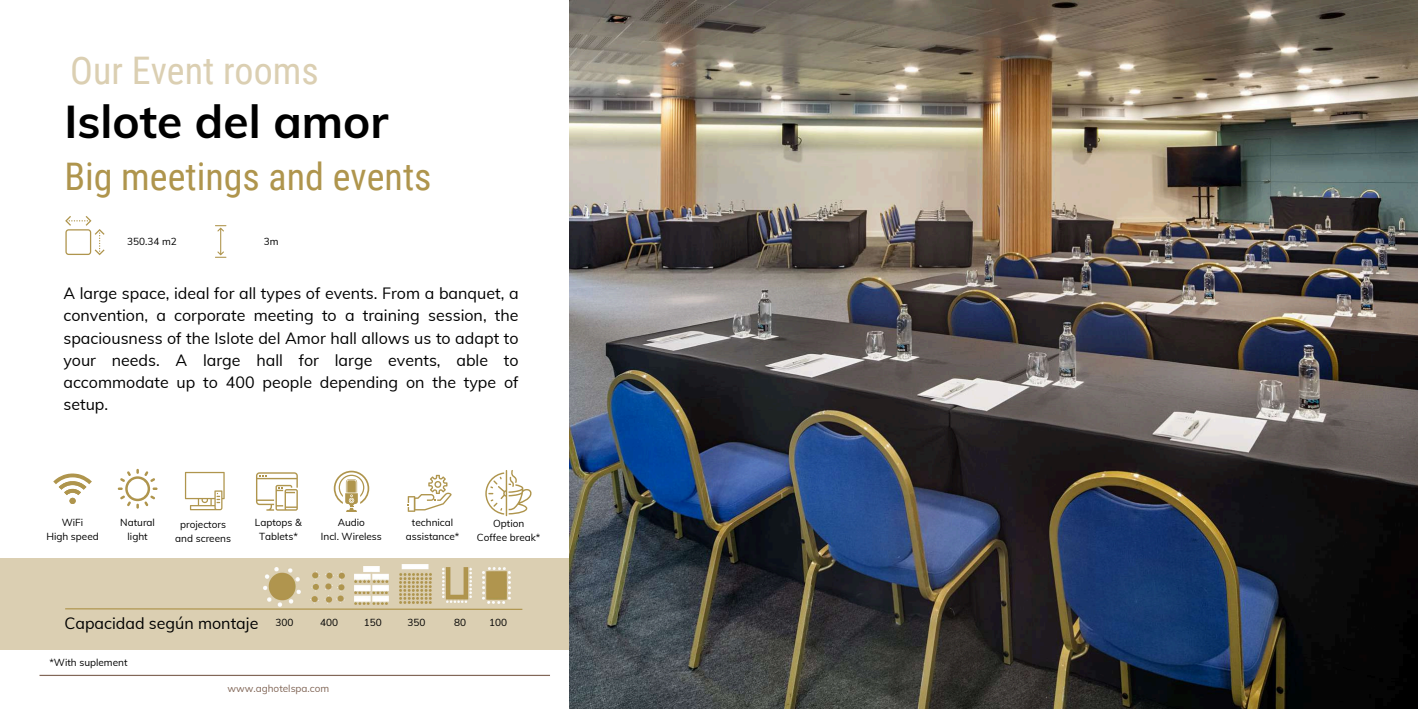
<style>
.page{position:relative;width:1418px;height:709px;background:#fff}
.page>*{position:absolute;margin:0;border:0;box-sizing:border-box;transform-origin:0 0}
.t1{font:700 46px "Muli";color:#000}
.t2{font:38px "Roboto Condensed";color:#af954d}
.t3{font:38px "Roboto Condensed";color:#dbcfb2}
.t4{font:16px/22.2px "Muli";color:#000;text-align:justify}
.t5{font:10px/13.8px "Muli";color:#000;text-align:center}
.t6{font:10px "Muli";color:#826758}
</style>
<div class="page">
<div style="left:0;top:559px;width:569px;height:91px;background:#dbcfb2"></div>
<img style="left:569px;top:0;width:848px;height:709px">
<svg style="left:65px;top:216px;width:39px;height:39px"></svg>
<svg style="left:215px;top:225px;width:11px;height:33px"></svg>
<hr style="left:40px;top:674px;width:510px;height:2px;background:#826758">
<svg style="left:65px;top:608px;width:458px;height:2px"></svg>
<img style="left:263px;top:568px;width:37px;height:38px">
<img style="left:311px;top:571px;width:33px;height:32px">
<img style="left:354px;top:566px;width:35px;height:38px">
<img style="left:399px;top:564px;width:32px;height:39px">
<img style="left:442px;top:568px;width:29px;height:34px">
<img style="left:482px;top:567px;width:29px;height:36px">
<svg style="left:407px;top:475px;width:44px;height:36px"></svg>
<svg style="left:53px;top:473px;width:39px;height:31px"></svg>
<div style="left:69px;top:498px;width:7px;height:6px;background:#af954d;border-radius:50%"></div>
<svg style="left:118px;top:469px;width:39px;height:39px"></svg>
<svg style="left:185px;top:472px;width:39px;height:38px"></svg>
<svg style="left:334px;top:470px;width:35px;height:42px"></svg>
<svg style="left:485px;top:470px;width:47px;height:46px"></svg>
<svg style="left:256px;top:472px;width:42px;height:38px"></svg>
<h2 class="t3" style="left:70px;top:49px;width:250px">Our Event rooms</h2>
<h1 class="t1" style="left:64px;top:92px;width:325px">Islote del amor</h1>
<h2 class="t2" style="left:64px;top:155px;width:368px">Big meetings and events</h2>
<p class="t5" style="left:127px;top:234px;width:51px">350.34 m2</p>
<p class="t5" style="left:264px;top:234px;width:16px">3m</p>
<p class="t4" style="left:63px;top:282px;width:456px">A large space, ideal for all types of events. From a banquet, a convention, a corporate meeting to a training session, the spaciousness of the Islote del Amor hall allows us to adapt to your needs. A large hall for large events, able to accommodate up to 400 people depending on the type of setup.</p>
<p class="t5" style="left:46px;top:515px;width:54px">WiFi<br>High speed</p>
<p class="t5" style="left:120px;top:515px;width:36px">Natural light</p>
<p class="t5" style="left:175px;top:517px;width:57px">projectors and screens</p>
<p class="t5" style="left:321px;top:515px;width:62px">Audio<br>Incl. Wireless</p>
<p class="t5" style="left:477px;top:516px;width:65px">Option<br>Coffee break*</p>
<p class="t5" style="left:406px;top:515px;width:55px">technical assistance*</p>
<p class="t5" style="left:255px;top:515px;width:48px">Laptops &amp;<br>Tablets*</p>
<p class="t4" style="left:64px;top:611px;width:195px">Capacidad según montaje</p>
<p class="t5" style="left:49px;top:655px;width:80px">*With suplement</p>
<p class="t5" style="left:275px;top:615px;width:19px">300</p>
<p class="t5" style="left:320px;top:615px;width:19px">400</p>
<p class="t5" style="left:364px;top:615px;width:19px">150</p>
<p class="t5" style="left:407px;top:615px;width:19px">350</p>
<p class="t5" style="left:454px;top:615px;width:13px">80</p>
<p class="t5" style="left:489px;top:615px;width:19px">100</p>
<p class="t6" style="left:227px;top:682px;width:104px">www.aghotelspa.com</p>
</div>
